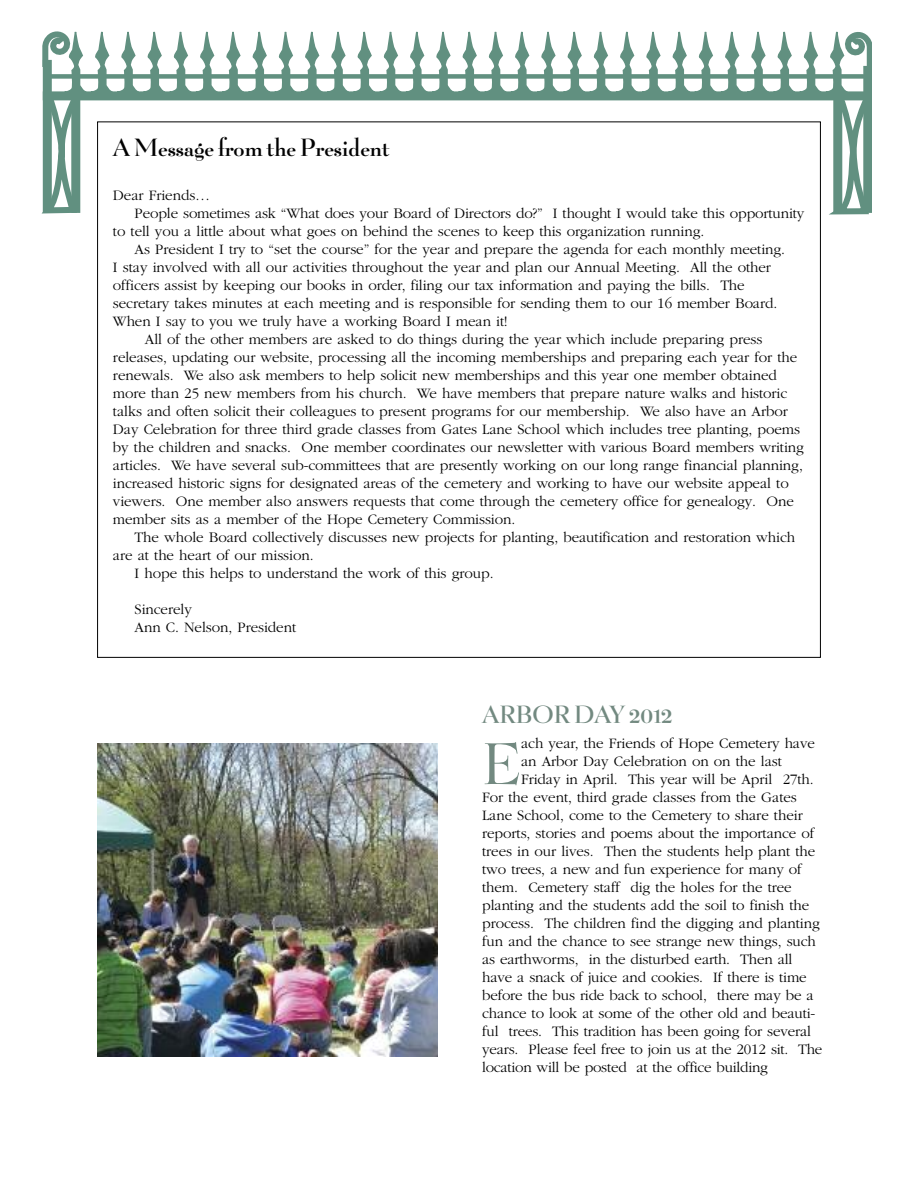
<style>
.page{position:relative;width:918px;height:1188px;background:#fff}
.page>*{position:absolute;margin:0;border:0;box-sizing:border-box;transform-origin:0 0}
.t1{font:56.7px "Be Lucian";color:#728980}
.t2{font:24px "Be Lucian Demi";color:#000}
.t3{font:24px "Be Lucian Demi";color:#728980}
.t4{font:300 15px/18px "Garamond";letter-spacing:-.005em;color:#000}
</style>
<div class="page">
<svg style="left:41px;top:31px;width:831px;height:187px"></svg>
<img style="left:97px;top:744px;width:340px;height:312px">
<h2 class="t2" style="left:113px;top:134px;width:278px">A Message from the President</h2>
<p class="t4" style="left:113px;top:186px;width:99px">Dear Friends…</p>
<p class="t4" style="left:135px;top:204px;width:671px">People sometimes ask “What does your Board of Directors do?” I thought I would take this opportunity</p>
<p class="t4" style="left:113px;top:222px;width:593px">to tell you a little about what goes on behind the scenes to keep this organization running.</p>
<p class="t4" style="left:135px;top:240px;width:652px">As President I try to “set the course” for the year and prepare the agenda for each monthly meeting.</p>
<p class="t4" style="left:113px;top:258px;width:660px">I stay involved with all our activities throughout the year and plan our Annual Meeting. All the other</p>
<p class="t4" style="left:113px;top:276px;width:633px">officers assist by keeping our books in order, filing our tax information and paying the bills. The</p>
<p class="t4" style="left:113px;top:294px;width:666px">secretary takes minutes at each meeting and is responsible for sending them to our 16 member Board.</p>
<p class="t4" style="left:113px;top:312px;width:396px">When I say to you we truly have a working Board I mean it!</p>
<p class="t4" style="left:145px;top:330px;width:619px">All of the other members are asked to do things during the year which include preparing press</p>
<p class="t4" style="left:113px;top:348px;width:686px">releases, updating our website, processing all the incoming memberships and preparing each year for the</p>
<p class="t4" style="left:113px;top:366px;width:665px">renewals. We also ask members to help solicit new memberships and this year one member obtained</p>
<p class="t4" style="left:113px;top:384px;width:676px">more than 25 new members from his church. We have members that prepare nature walks and historic</p>
<p class="t4" style="left:113px;top:402px;width:676px">talks and often solicit their colleagues to present programs for our membership. We also have an Arbor</p>
<p class="t4" style="left:113px;top:420px;width:689px">Day Celebration for three third grade classes from Gates Lane School which includes tree planting, poems</p>
<p class="t4" style="left:113px;top:438px;width:693px">by the children and snacks. One member coordinates our newsletter with various Board members writing</p>
<p class="t4" style="left:113px;top:456px;width:691px">articles. We have several sub-committees that are presently working on our long range financial planning,</p>
<p class="t4" style="left:113px;top:474px;width:677px">increased historic signs for designated areas of the cemetery and working to have our website appeal to</p>
<p class="t4" style="left:113px;top:492px;width:682px">viewers. One member also answers requests that come through the cemetery office for genealogy. One</p>
<p class="t4" style="left:113px;top:510px;width:404px">member sits as a member of the Hope Cemetery Commission.</p>
<p class="t4" style="left:135px;top:528px;width:662px">The whole Board collectively discusses new projects for planting, beautification and restoration which</p>
<p class="t4" style="left:113px;top:546px;width:202px">are at the heart of our mission.</p>
<p class="t4" style="left:135px;top:564px;width:361px">I hope this helps to understand the work of this group.</p>
<p class="t4" style="left:135px;top:600px;width:163px">Sincerely<br>Ann C. Nelson, President</p>
<h2 class="t3" style="left:482px;top:700px;width:192px">ARBOR DAY 2012</h2>
<h1 class="t1" style="left:482px;top:731px;width:41px">E</h1>
<p class="t4" style="left:521px;top:734px;width:295px">ach year, the Friends of Hope Cemetery have</p>
<p class="t4" style="left:521px;top:752px;width:262px">an Arbor Day Celebration on on the last</p>
<p class="t4" style="left:521px;top:770px;width:294px">Friday in April. This year will be April 27th.</p>
<p class="t4" style="left:482px;top:788px;width:316px">For the event, third grade classes from the Gates</p>
<p class="t4" style="left:482px;top:806px;width:322px">Lane School, come to the Cemetery to share their</p>
<p class="t4" style="left:482px;top:824px;width:334px">reports, stories and poems about the importance of</p>
<p class="t4" style="left:482px;top:842px;width:335px">trees in our lives. Then the students help plant the</p>
<p class="t4" style="left:482px;top:860px;width:321px">two trees, a new and fun experience for many of</p>
<p class="t4" style="left:482px;top:878px;width:311px">them. Cemetery staff dig the holes for the tree</p>
<p class="t4" style="left:482px;top:896px;width:329px">planting and the students add the soil to finish the</p>
<p class="t4" style="left:482px;top:914px;width:339px">process. The children find the digging and planting</p>
<p class="t4" style="left:482px;top:932px;width:335px">fun and the chance to see strange new things, such</p>
<p class="t4" style="left:482px;top:950px;width:312px">as earthworms, in the disturbed earth. Then all</p>
<p class="t4" style="left:482px;top:968px;width:326px">have a snack of juice and cookies. If there is time</p>
<p class="t4" style="left:482px;top:986px;width:333px">before the bus ride back to school, there may be a</p>
<p class="t4" style="left:482px;top:1004px;width:335px">chance to look at some of the other old and beauti-</p>
<p class="t4" style="left:482px;top:1022px;width:330px">ful trees. This tradition has been going for several</p>
<p class="t4" style="left:482px;top:1040px;width:342px">years. Please feel free to join us at the 2012 sit. The</p>
<p class="t4" style="left:482px;top:1058px;width:288px">location will be posted at the office building</p>
</div>
